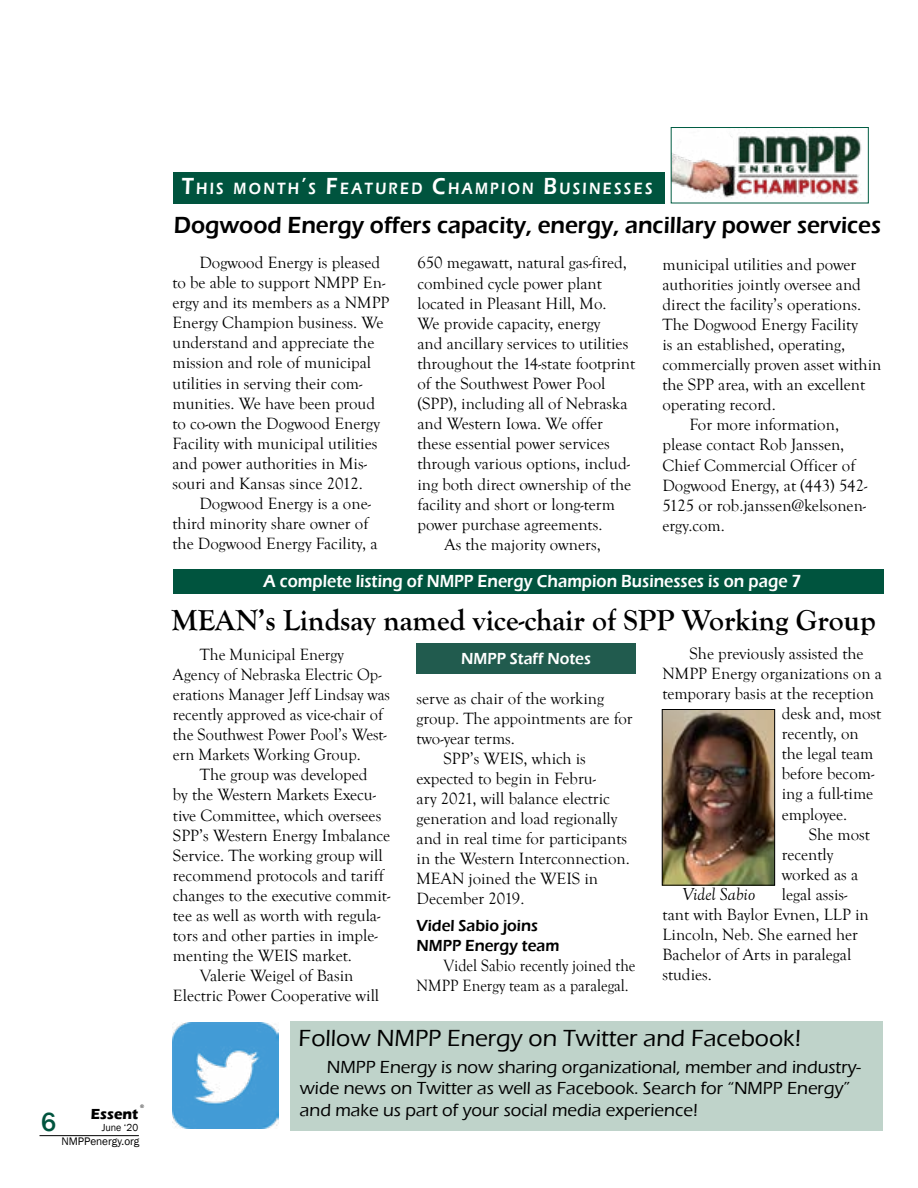
<style>
.page{position:relative;width:918px;height:1188px;background:#fff}
.page>*{position:absolute;margin:0;border:0;box-sizing:border-box;transform-origin:0 0}
.t1{font:700 30px "Goudy Old Style T";color:#000}
.t2{font:500 27px "Franklin Gothic";color:#00543e;scale:.95 1}
.t3{font:600 24px "Eras ITC";color:#000;scale:.95 1}
.t4{font:500 24px "Eras ITC";color:#000}
.t5{font:500 18px/21.6px "Eras ITC";color:#000}
.t6{font:600 18px "Eras ITC";color:#fff;scale:.91 1}
.t7{font:italic 18px "Goudy Old Sty";color:#000}
.t8{font:16.8px/20.1px "Goudy Old Style T";color:#000}
.t9{font:16.8px/20.1px "Goudy Old Style T";color:#000;scale:.94 1}
.t10{font:600 16.8px "Eras ITC";letter-spacing:.155em;color:#fff;scale:.87 1}
.t11{font:600 16.5px/19.8px "Eras ITC";color:#000;scale:.95 1}
.t12{font:600 16.5px "Eras ITC";color:#fff;scale:.95 1}
.t13{font:700 15px "Eras ITC";color:#000;scale:.95 1}
.t14{font:11.25px "Franklin Gothic";color:#000}
.t15{font:10.5px "Franklin Gothic";color:#000;scale:.95 1}
.t16{font:5.25px "Franklin Gothic";color:#000}
.s1{font-size:24px}
</style>
<div class="page">
<hr style="left:39px;top:1135px;width:100px;height:1px;background:#000">
<div style="left:173px;top:569px;width:710px;height:25px;background:#00543e"></div>
<div style="left:173px;top:172px;width:491px;height:32px;background:#00543e"></div>
<img style="left:673px;top:134px;width:189px;height:64px">
<div style="left:671px;top:127px;width:198px;height:76px;border:1px solid #005c42"></div>
<div style="left:417px;top:643px;width:219px;height:30px;background:#215b4e"></div>
<div style="left:290px;top:1021px;width:593px;height:109px;background:#bfd3ca"></div>
<img style="left:172px;top:1023px;width:106px;height:106px">
<img style="left:664px;top:711px;width:109px;height:173px">
<div style="left:662px;top:709px;width:113px;height:177px;border:1px solid #000"></div>
<h2 class="t2" style="left:41px;top:1105px;width:17px">6</h2>
<p class="t16" style="left:140px;top:1103px;width:6px">®</p>
<p class="t13" style="left:91px;top:1105px;width:51px">Essent</p>
<p class="t15" style="left:102px;top:1121px;width:40px">June ‘20</p>
<p class="t14" style="left:61px;top:1134px;width:80px">NMPPenergy.org</p>
<p class="t10" style="left:182px;top:179px;width:543px"><span class="s1">T</span>HIS MONTH<span class="s1">’</span>S <span class="s1">F</span>EATURED <span class="s1">C</span>HAMPION <span class="s1">B</span>USINESSES</p>
<h3 class="t3" style="left:174px;top:212px;width:746px">Dogwood Energy offers capacity, energy, ancillary power services</h3>
<p class="t8" style="left:172px;top:253px;width:218px;text-indent:27px">Dogwood Energy is pleased to be able to support NMPP En&shy;ergy and its members as a NMPP<br>Energy Champion business. We understand and appreciate the mission and role of municipal utilities in serving their com&shy;munities. We have been proud to co-own the Dogwood Energy<br>Facility with municipal utilities and power authorities in Mis&shy;souri and Kansas since 2012.</p>
<p class="t8" style="left:172px;top:494px;width:207px;text-indent:27px">Dogwood Energy is a one&shy;third minority share owner of the Dogwood Energy Facility, a</p>
<p class="t8" style="left:417px;top:253px;width:211px">650 megawatt, natural gas-fired,</p>
<p class="t8" style="left:417px;top:273px;width:186px">combined cycle power plant</p>
<p class="t8" style="left:417px;top:293px;width:191px">located in Pleasant Hill, Mo.</p>
<p class="t8" style="left:417px;top:314px;width:184px">We provide capacity, energy</p>
<p class="t8" style="left:417px;top:334px;width:212px">and ancillary services to utilities</p>
<p class="t8" style="left:417px;top:354px;width:219px">throughout the 14-state footprint</p>
<p class="t8" style="left:417px;top:374px;width:190px">of the Southwest Power Pool</p>
<p class="t8" style="left:417px;top:394px;width:212px">(SPP), including all of Nebraska</p>
<p class="t8" style="left:417px;top:414px;width:187px">and Western Iowa. We offer</p>
<p class="t8" style="left:417px;top:434px;width:194px">these essential power services</p>
<p class="t8" style="left:417px;top:454px;width:214px">through various options, includ-</p>
<p class="t8" style="left:417px;top:474px;width:215px">ing both direct ownership of the</p>
<p class="t8" style="left:417px;top:494px;width:199px">facility and short or long-term</p>
<p class="t8" style="left:417px;top:515px;width:186px">power purchase agreements.</p>
<p class="t8" style="left:444px;top:535px;width:158px">As the majority owners,</p>
<p class="t8" style="left:662px;top:254px;width:195px">municipal utilities and power</p>
<p class="t8" style="left:662px;top:275px;width:200px">authorities jointly oversee and</p>
<p class="t8" style="left:662px;top:295px;width:200px">direct the facility’s operations.</p>
<p class="t8" style="left:662px;top:315px;width:197px">The Dogwood Energy Facility</p>
<p class="t8" style="left:662px;top:335px;width:184px">is an established, operating,</p>
<p class="t8" style="left:662px;top:355px;width:220px">commercially proven asset within</p>
<p class="t8" style="left:662px;top:375px;width:204px">the SPP area, with an excellent</p>
<p class="t8" style="left:662px;top:395px;width:115px">operating record.</p>
<p class="t8" style="left:689px;top:415px;width:151px">For more information,</p>
<p class="t8" style="left:662px;top:435px;width:183px">please contact Rob Janssen,</p>
<p class="t8" style="left:662px;top:455px;width:194px">Chief Commercial Officer of</p>
<p class="t8" style="left:662px;top:475px;width:206px">Dogwood Energy, at (443) 542-</p>
<p class="t8" style="left:662px;top:496px;width:205px">5125 or rob.janssen@kelsonen-</p>
<p class="t8" style="left:663px;top:516px;width:64px">ergy.com.</p>
<p class="t6" style="left:263px;top:571px;width:593px">A complete listing of NMPP Energy Champion Businesses is on page 7</p>
<h1 class="t1" style="left:172px;top:603px;width:706px">MEAN’s Lindsay named vice-chair of SPP Working Group</h1>
<p class="t8" style="left:690px;top:644px;width:176px">She previously assisted the</p>
<p class="t8" style="left:663px;top:664px;width:221px">NMPP Energy organizations on a</p>
<p class="t8" style="left:663px;top:684px;width:213px">temporary basis at the reception</p>
<p class="t8" style="left:782px;top:704px;width:101px">desk and, most</p>
<p class="t8" style="left:782px;top:724px;width:79px">recently, on</p>
<p class="t8" style="left:782px;top:744px;width:93px">the legal team</p>
<p class="t8" style="left:782px;top:764px;width:94px">before becom-</p>
<p class="t8" style="left:782px;top:784px;width:93px">ing a full-time</p>
<p class="t8" style="left:782px;top:804px;width:67px">employee.</p>
<p class="t8" style="left:809px;top:824px;width:63px">She most</p>
<p class="t8" style="left:782px;top:845px;width:53px">recently</p>
<p class="t8" style="left:782px;top:865px;width:78px">worked as a</p>
<p class="t8" style="left:782px;top:885px;width:67px">legal assis-</p>
<p class="t8" style="left:663px;top:905px;width:208px">tant with Baylor Evnen, LLP in</p>
<p class="t8" style="left:663px;top:925px;width:197px">Lincoln, Neb. She earned her</p>
<p class="t8" style="left:663px;top:945px;width:190px">Bachelor of Arts in paralegal</p>
<p class="t8" style="left:663px;top:965px;width:51px">studies.</p>
<p class="t8" style="left:200px;top:645px;width:145px">The Municipal Energy</p>
<p class="t12" style="left:461px;top:650px;width:138px">NMPP Staff Notes</p>
<p class="t8" style="left:173px;top:665px;width:219px">Agency of Nebraska Electric Op&shy;erations Manager Jeff Lindsay was recently approved as vice-chair of the Southwest Power Pool’s West&shy;ern Markets Working Group.</p>
<p class="t8" style="left:200px;top:765px;width:169px">The group was developed</p>
<p class="t8" style="left:173px;top:785px;width:204px">by the Western Markets Execu-</p>
<p class="t8" style="left:173px;top:805px;width:210px">tive Committee, which oversees</p>
<p class="t8" style="left:173px;top:825px;width:219px">SPP’s Western Energy Imbalance</p>
<p class="t8" style="left:173px;top:846px;width:211px">Service. The working group will</p>
<p class="t8" style="left:173px;top:866px;width:212px">recommend protocols and tariff</p>
<p class="t8" style="left:173px;top:886px;width:219px">changes to the executive commit-</p>
<p class="t8" style="left:173px;top:906px;width:209px">tee as well as worth with regula-</p>
<p class="t8" style="left:173px;top:926px;width:206px">tors and other parties in imple-</p>
<p class="t8" style="left:173px;top:946px;width:180px">menting the WEIS market.</p>
<p class="t8" style="left:200px;top:966px;width:155px">Valerie Weigel of Basin</p>
<p class="t8" style="left:173px;top:986px;width:208px">Electric Power Cooperative will</p>
<p class="t8" style="left:417px;top:688px;width:189px">serve as chair of the working</p>
<p class="t8" style="left:417px;top:708px;width:218px">group. The appointments are for</p>
<p class="t8" style="left:417px;top:729px;width:100px">two-year terms.</p>
<p class="t8" style="left:444px;top:749px;width:144px">SPP’s WEIS, which is</p>
<p class="t8" style="left:417px;top:769px;width:181px">expected to begin in Febru-</p>
<p class="t8" style="left:417px;top:789px;width:195px">ary 2021, will balance electric</p>
<p class="t8" style="left:417px;top:809px;width:202px">generation and load regionally</p>
<p class="t8" style="left:417px;top:829px;width:212px">and in real time for participants</p>
<p class="t8" style="left:417px;top:849px;width:215px">in the Western Interconnection.</p>
<p class="t8" style="left:417px;top:869px;width:183px">MEAN joined the WEIS in</p>
<p class="t8" style="left:417px;top:889px;width:109px">December 2019.</p>
<p class="t11" style="left:417px;top:916px;width:152px">Videl Sabio joins<br>NMPP Energy team</p>
<p class="t9" style="left:417px;top:956px;width:234px;text-indent:27px">Videl Sabio recently joined the<br>NMPP Energy team as a paralegal.</p>
<p class="t7" style="left:682px;top:885px;width:74px">Videl Sabio</p>
<h3 class="t4" style="left:299px;top:1025px;width:504px">Follow NMPP Energy on Twitter and Facebook!</h3>
<p class="t5" style="left:300px;top:1056px;width:563px;text-indent:27px">NMPP Energy is now sharing organizational, member and industry&shy;wide news on Twitter as well as Facebook. Search for “NMPP Energy” and make us part of your social media experience!</p>
</div>
